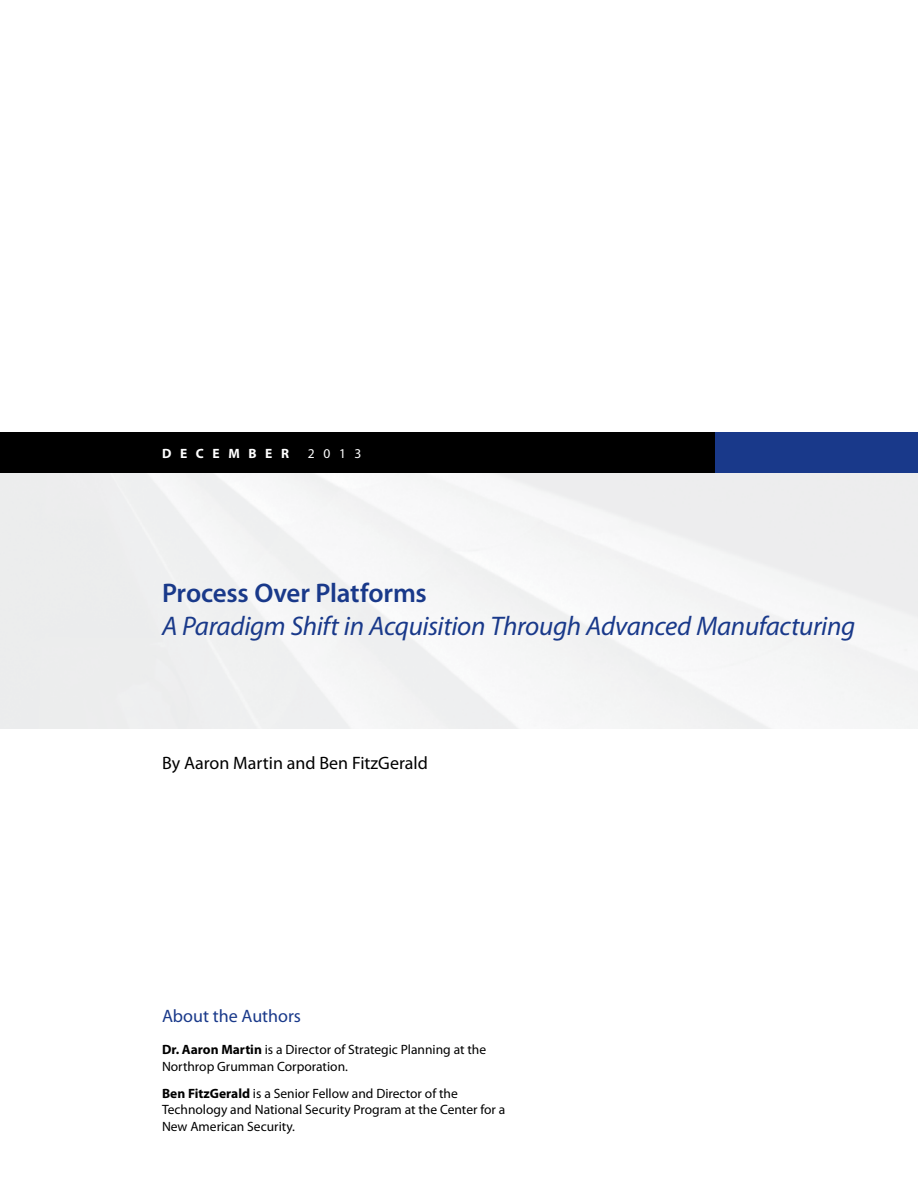
<style>
.page{position:relative;width:918px;height:1188px;background:#fff}
.page>*{position:absolute;margin:0;border:0;box-sizing:border-box;transform-origin:0 0}
.t1{font:italic 27px "Myriad Pro";letter-spacing:-.015em;color:#19398a}
.t2{font:600 27px "Myriad Pro";letter-spacing:-.01em;color:#19398a}
.t3{font:18px "Myriad Pro";color:#000}
.t4{font:18px "Myriad Pro";color:#19398a}
.t5{font:13.5px/16.5px "Myriad Pro";color:#000}
.t6{font:700 13.5px "Myriad Pro";letter-spacing:.64em;color:#fff}
.t7{font:13.5px "Myriad Pro";color:#fff}
.s1{font-weight:700}
</style>
<div class="page">
<div style="left:0;top:472px;width:918px;height:257px;background:#f1f2f2"></div>
<div style="left:0;top:432px;width:716px;height:40px;background:#000"></div>
<div style="left:716px;top:432px;width:202px;height:40px;background:#19398a"></div>
<p class="t6" style="left:162px;top:445px;width:129px">DECEMBER</p>
<p class="t7" style="left:308px;top:445px;width:55px">2013</p>
<h1 class="t2" style="left:162px;top:576px;width:266px">Process Over Platforms</h1>
<h1 class="t1" style="left:162px;top:609px;width:695px">A Paradigm Shift in Acquisition Through Advanced Manufacturing</h1>
<h2 class="t3" style="left:162px;top:752px;width:267px">By Aaron Martin and Ben FitzGerald</h2>
<h2 class="t4" style="left:162px;top:1004px;width:141px">About the Authors</h2>
<p class="t5" style="left:162px;top:1041px;width:326px"><span class="s1">Dr. Aaron Martin</span> is a Director of Strategic Planning at the<br>Northrop Grumman Corporation.</p>
<p class="t5" style="left:162px;top:1085px;width:345px"><span class="s1">Ben FitzGerald</span> is a Senior Fellow and Director of the<br>Technology and National Security Program at the Center for a<br>New American Security.</p>
</div>
